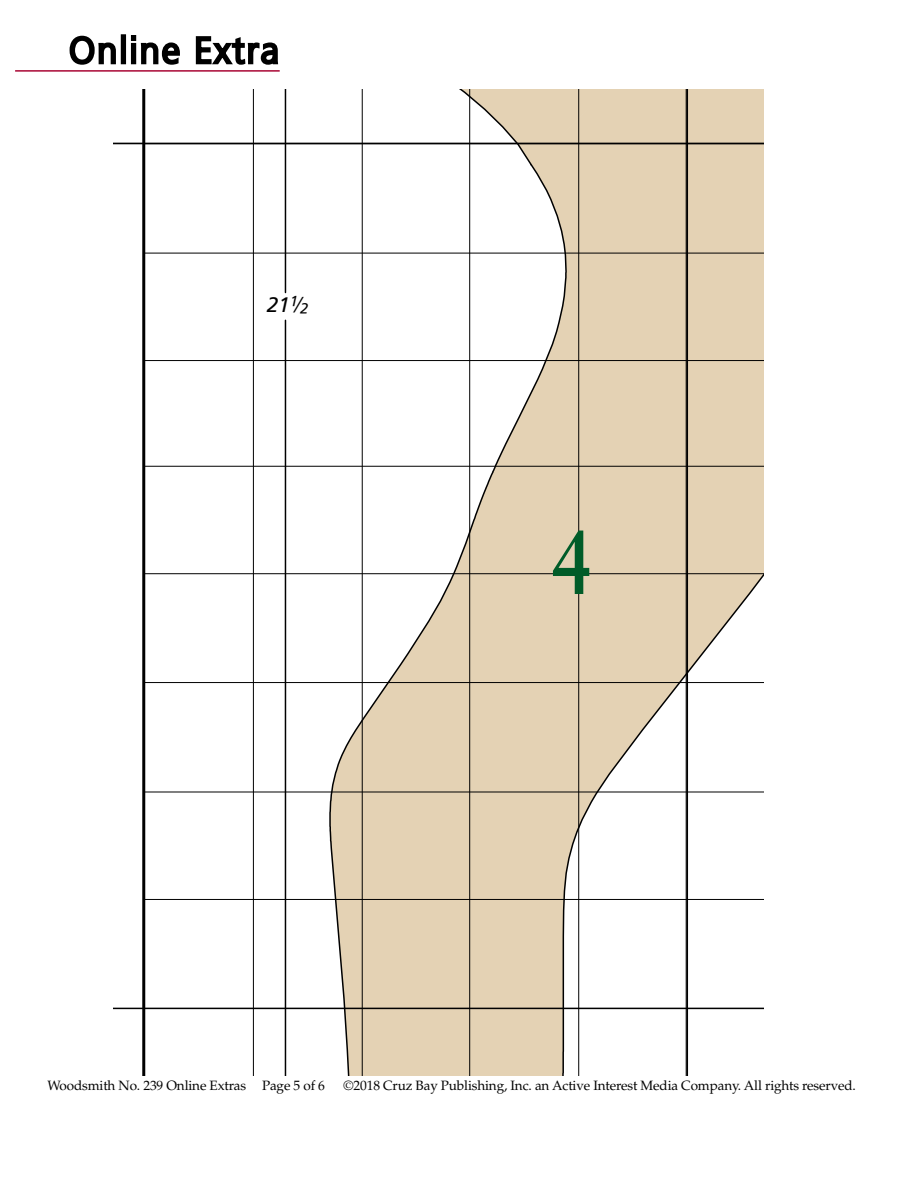
<style>
.page{position:relative;width:918px;height:1188px;background:#fff}
.page>*{position:absolute;margin:0;border:0;box-sizing:border-box;transform-origin:0 0}
.t1{font:700 90px "Sabon LT Std";color:#005c28;scale:.85 1}
.t2{font:italic 21px "Frutiger FE";color:#000}
.t3{font:13.5px "Palatino LT Std";letter-spacing:-.01em;color:#000}
.s1{font-family:"Frutiger"}
</style>
<div class="page">
<svg style="left:145px;top:89px;width:184px;height:78px"></svg>
<svg style="left:329px;top:89px;width:435px;height:986px"></svg>
<hr style="left:578px;top:89px;width:1px;height:986px;background:#000">
<hr style="left:469px;top:89px;width:1px;height:986px;background:#000">
<hr style="left:362px;top:89px;width:1px;height:986px;background:#000">
<hr style="left:253px;top:89px;width:1px;height:986px;background:#000">
<hr style="left:145px;top:253px;width:619px;height:1px;background:#000">
<hr style="left:145px;top:360px;width:619px;height:1px;background:#000">
<hr style="left:144px;top:466px;width:620px;height:1px;background:#000">
<hr style="left:144px;top:573px;width:620px;height:1px;background:#000">
<hr style="left:145px;top:792px;width:619px;height:1px;background:#000">
<hr style="left:145px;top:899px;width:619px;height:1px;background:#000">
<hr style="left:144px;top:682px;width:620px;height:1px;background:#000">
<hr style="left:285px;top:89px;width:1px;height:204px;background:#000">
<hr style="left:285px;top:320px;width:1px;height:755px;background:#000">
<hr style="left:142px;top:89px;width:3px;height:986px;background:#000">
<hr style="left:686px;top:89px;width:2px;height:986px;background:#000">
<hr style="left:113px;top:143px;width:651px;height:1px;background:#000">
<hr style="left:113px;top:1008px;width:651px;height:1px;background:#000">
<svg style="left:69px;top:35px;width:47px;height:30px"></svg>
<div style="left:121px;top:34px;width:5px;height:30px;border:3px solid #000"></div>
<svg style="left:131px;top:35px;width:49px;height:30px"></svg>
<svg style="left:195px;top:36px;width:84px;height:29px"></svg>
<hr style="left:15px;top:70px;width:265px;height:2px;background:#a90533">
<h2 class="t2" style="left:267px;top:295px;width:43px"><span class="s1">21</span>!/2</h2>
<h1 class="t1" style="left:551px;top:507px;width:52px">4</h1>
<p class="t3" style="left:48px;top:1077px;width:279px">Woodsmith No. 239 Online Extras Page 5 of 6</p>
<p class="t3" style="left:344px;top:1077px;width:514px">©2018 Cruz Bay Publishing, Inc. an Active Interest Media Company. All rights reserved.</p>
</div>
